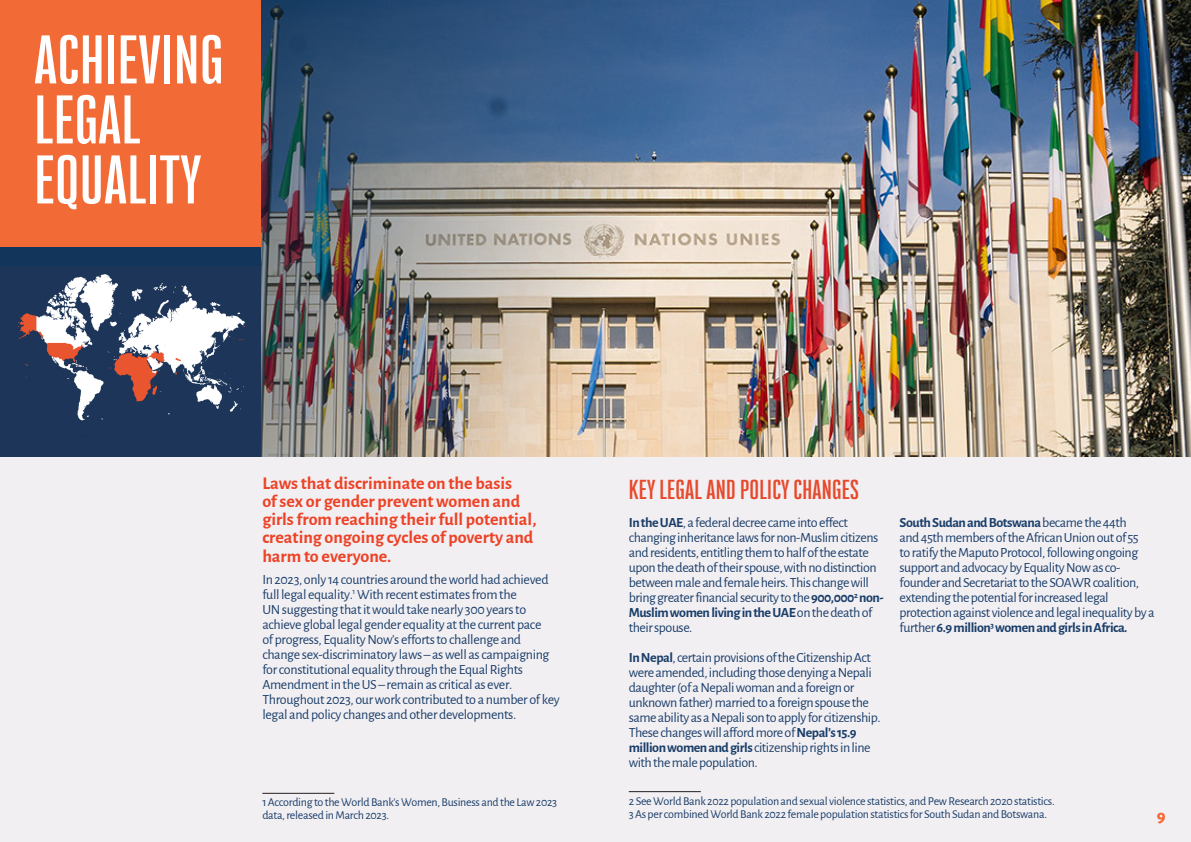
<style>
.page{position:relative;width:1191px;height:842px;background:#fff}
.page>*{position:absolute;margin:0;border:0;box-sizing:border-box;transform-origin:0 0}
.t1{font:700 60px/60px "Bw Stretch";letter-spacing:.01em;color:#fff}
.t2{font:700 24px "Bw Stretch";letter-spacing:.01em;color:#e7492b}
.t3{font:700 18px/18.2px "Alegreya Sans";color:#ed4225}
.t4{font:800 18px "Alegreya Sans";color:#f26a35}
.t5{font:14px/15px "Alegreya Sans";letter-spacing:-.035em;color:#1a3e69}
.t6{font:12px/13px "Alegreya Sans";letter-spacing:-.025em;color:#1a3e69}
.s1{font-weight:700}
</style>
<div class="page">
<div style="left:0;top:141px;width:1191px;height:701px;background:#f2eff3"></div>
<img style="left:1106px;top:0;width:85px;height:456px">
<img style="left:261px;top:0;width:845px;height:456px">
<div style="left:0;top:0;width:261px;height:247px;background:#f26a35"></div>
<hr style="left:262px;top:793px;width:72px;height:1px;background:#231f20">
<hr style="left:629px;top:791px;width:72px;height:1px;background:#231f20">
<div style="left:0;top:247px;width:261px;height:209px;background:#12355b"></div>
<div style="left:0;top:266px;width:260px;height:190px;background:#1d3558"></div>
<img style="left:18px;top:274px;width:227px;height:147px">
<p class="t1" style="left:34px;top:31px;width:190px">ACHIEVING<br>LEGAL<br>EQUALITY</p>
<p class="t3" style="left:262px;top:472px;width:276px">Laws that discriminate on the basis<br>of sex or gender prevent women and girls from reaching their full potential, creating ongoing cycles of poverty and harm to everyone.</p>
<p class="t5" style="left:262px;top:571px;width:299px">In 2023, only 14 countries around the world had achieved full legal equality.<sup>1</sup> With recent estimates from the<br>UN suggesting that it would take nearly 300 years to achieve global legal gender equality at the current pace<br>of progress, Equality Now’s efforts to challenge and change sex-discriminatory laws – as well as campaigning for constitutional equality through the Equal Rights Amendment in the US – remain as critical as ever.<br>Throughout 2023, our work contributed to a number of key legal and policy changes and other developments.</p>
<p class="t6" style="left:262px;top:795px;width:296px">1According to the World Bank’s Women, Business and the Law 2023 data, released in March 2023.</p>
<p class="t2" style="left:629px;top:474px;width:231px">KEY LEGAL AND POLICY CHANGES</p>
<p class="t5" style="left:629px;top:514px;width:256px"><span class="s1">In the UAE</span>, a federal decree came into effect changing inheritance laws for non-Muslim citizens and residents, entitling them to half of the estate upon the death of their spouse, with no distinction between male and female heirs. This change will bring greater financial security to the <span class="s1">900,000</span><sup>2</sup> <span class="s1">non-Muslim womenliving in the UAE</span> on the death of their spouse.</p>
<p class="t5" style="left:629px;top:649px;width:253px"><span class="s1">In Nepal</span>, certain provisions of the Citizenship Act were amended, including those denying a Nepali daughter (of a Nepali woman and a foreign or unknown father) married to a foreign spouse the same ability as a Nepali son to apply for citizenship.<br>These changes will afford more of <span class="s1">Nepal’s 15.9 million women and girls</span> citizenship rights in line with the male population.</p>
<p class="t6" style="left:629px;top:794px;width:427px">2 See World Bank 2022 population and sexual violence statistics, and Pew Research 2020 statistics.</p>
<p class="t6" style="left:629px;top:807px;width:420px">3As per combined World Bank 2022 female population statistics for South Sudan and Botswana.</p>
<p class="t5" style="left:899px;top:514px;width:256px"><span class="s1">South Sudan and Botswana</span> became the 44th<br>and 45th members of the African Union out of 55<br>to ratify the Maputo Protocol, following ongoing support and advocacy by Equality Now as co&shy;founder and Secretariat to the SOAWR coalition, extending the potential for increased legal protection against violence and legal inequality by a further <span class="s1">6.9 million</span><sup>3</sup> <span class="s1">women and girls in Africa.</span></p>
<p class="t4" style="left:1157px;top:803px;width:10px">9</p>
</div>
